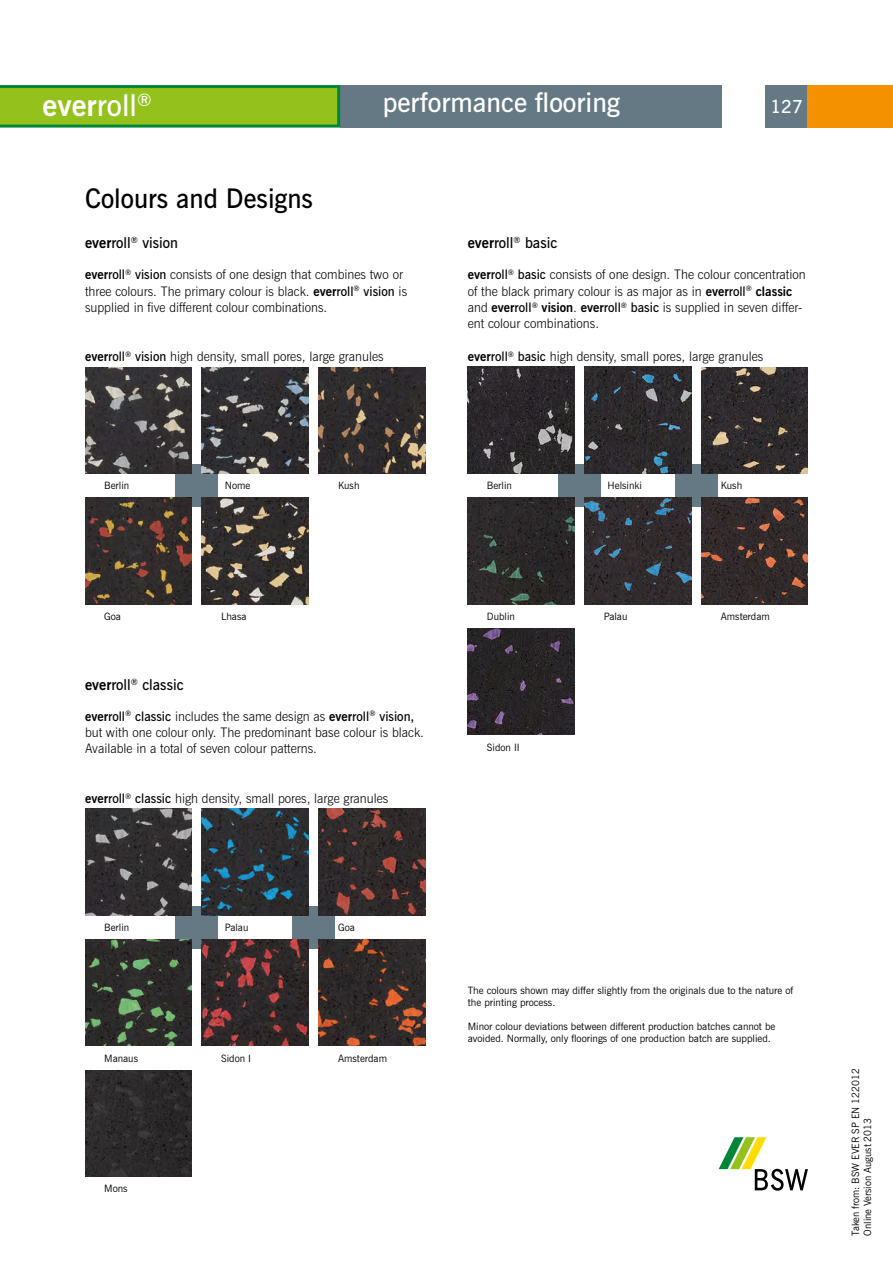
<style>
.page{position:relative;width:893px;height:1263px;background:#fff}
.page>*{position:absolute;margin:0;border:0;box-sizing:border-box;transform-origin:0 0}
.t1{font:700 30px "News Gothic BT";color:#fff}
.t2{font:600 27px "News Gothic BT";color:#fff}
.t3{font:600 27px "News Gothic BT";color:#000}
.t4{font:600 18px "News Gothic BT";color:#fff}
.t5{font:600 17.55px "News Gothic BT";color:#fff}
.t6{font:600 15px "News Gothic BT";color:#000}
.t7{font:300 13.2px/16.4px "News Gothic BT";color:#000}
.t8{font:10.2px/12.1px "News Gothic BT";color:#000}
.s1{font-weight:600}
.s2{font-weight:700}
</style>
<div class="page">
<div style="left:765px;top:85px;width:43px;height:43px;background:#647984"></div>
<div style="left:340px;top:85px;width:382px;height:43px;background:#647984"></div>
<svg style="left:0;top:85px;width:340px;height:43px;background:#7fb822"></svg>
<div style="left:808px;top:85px;width:85px;height:43px;background:#f39100"></div>
<div style="left:175px;top:906px;width:43px;height:42px;background:#647984"></div>
<div style="left:292px;top:906px;width:43px;height:42px;background:#647984"></div>
<div style="left:558px;top:464px;width:43px;height:43px;background:#647984"></div>
<div style="left:675px;top:464px;width:43px;height:43px;background:#647984"></div>
<img style="left:319px;top:939px;width:106px;height:107px">
<img style="left:202px;top:809px;width:106px;height:106px">
<img style="left:85px;top:939px;width:106px;height:107px">
<img style="left:85px;top:809px;width:106px;height:106px">
<img style="left:319px;top:809px;width:106px;height:106px">
<img style="left:202px;top:939px;width:106px;height:107px">
<img style="left:702px;top:367px;width:106px;height:106px">
<img style="left:585px;top:498px;width:106px;height:106px">
<img style="left:468px;top:498px;width:106px;height:106px">
<img style="left:468px;top:628px;width:106px;height:107px">
<img style="left:702px;top:498px;width:106px;height:106px">
<svg style="left:719px;top:1137px;width:89px;height:54px"></svg>
<div style="left:175px;top:464px;width:43px;height:43px;background:#647984"></div>
<img style="left:85px;top:367px;width:106px;height:106px">
<img style="left:85px;top:498px;width:106px;height:106px">
<img style="left:319px;top:367px;width:106px;height:106px">
<img style="left:202px;top:498px;width:106px;height:106px">
<img style="left:202px;top:367px;width:106px;height:106px">
<img style="left:85px;top:1070px;width:106px;height:106px">
<img style="left:468px;top:367px;width:106px;height:106px">
<img style="left:585px;top:367px;width:106px;height:106px">
<p class="t5" style="left:137px;top:89px;width:16px">®</p>
<p class="t2" style="left:383px;top:86px;width:239px">performance flooring</p>
<p class="t1" style="left:43px;top:87px;width:96px">ever<span class="s1">roll</span></p>
<p class="t4" style="left:770px;top:96px;width:34px">127</p>
<p class="t3" style="left:85px;top:182px;width:230px">Colours and Designs</p>
<p class="t6" style="left:85px;top:234px;width:94px"><span class="s2">ever</span>roll<sup>®</sup> vision</p>
<p class="t6" style="left:468px;top:234px;width:91px"><span class="s2">ever</span>roll<sup>®</sup> basic</p>
<p class="t7" style="left:85px;top:266px;width:324px"><span class="s2">ever</span><span class="s1">roll</span><sup>®</sup> <span class="s1">vision</span> consists of one design that combines two or three colours. The primary colour is black. <span class="s2">ever</span><span class="s1">roll</span><sup>®</sup> <span class="s1">vision</span> is supplied in five different colour combinations.</p>
<p class="t7" style="left:468px;top:266px;width:340px"><span class="s2">ever</span><span class="s1">roll</span><sup>®</sup> <span class="s1">basic</span> consists of one design. The colour concentration of the black primary colour is as major as in <span class="s2">ever</span><span class="s1">roll</span><sup>®</sup> <span class="s2">classic </span>and <span class="s2">ever</span><span class="s1">roll</span><sup>®</sup> <span class="s2">vision</span>. <span class="s2">ever</span><span class="s1">roll</span><sup>®</sup> <span class="s1">basic</span> is supplied in seven differ&shy;ent colour combinations.</p>
<p class="t7" style="left:468px;top:348px;width:297px"><span class="s2">ever</span><span class="s1">roll</span><sup>®</sup> <span class="s1">basic</span> high density, small pores, large granules</p>
<p class="t7" style="left:85px;top:348px;width:300px"><span class="s2">ever</span><span class="s1">roll</span><sup>®</sup> <span class="s1">vision</span> high density, small pores, large granules</p>
<p class="t8" style="left:104px;top:479px;width:27px">Berlin</p>
<p class="t8" style="left:225px;top:479px;width:27px">Nome</p>
<p class="t8" style="left:338px;top:479px;width:23px">Kush</p>
<p class="t8" style="left:487px;top:479px;width:27px">Berlin</p>
<p class="t8" style="left:607px;top:479px;width:36px">Helsinki</p>
<p class="t8" style="left:721px;top:479px;width:23px">Kush</p>
<p class="t8" style="left:104px;top:610px;width:18px">Goa</p>
<p class="t8" style="left:221px;top:611px;width:27px">Lhasa</p>
<p class="t6" style="left:85px;top:675px;width:100px"><span class="s2">ever</span>roll<sup>®</sup> classic</p>
<p class="t7" style="left:85px;top:708px;width:340px"><span class="s2">ever</span><span class="s1">roll</span><sup>®</sup> <span class="s1">classic</span> includes the same design as <span class="s2">ever</span><span class="s1">roll</span><sup>®</sup> <span class="s1">vision, </span>but with one colour only. The predominant base colour is black.<br>Available in a total of seven colour patterns.</p>
<p class="t7" style="left:85px;top:790px;width:305px"><span class="s2">ever</span><span class="s1">roll</span><sup>®</sup> <span class="s1">classic</span> high density, small pores, large granules</p>
<p class="t8" style="left:487px;top:610px;width:30px">Dublin</p>
<p class="t8" style="left:487px;top:741px;width:34px">Sidon II</p>
<p class="t8" style="left:604px;top:611px;width:25px">Palau</p>
<p class="t8" style="left:721px;top:610px;width:51px">Amsterdam</p>
<p class="t8" style="left:104px;top:921px;width:27px">Berlin</p>
<p class="t8" style="left:104px;top:1052px;width:35px">Manaus</p>
<p class="t8" style="left:225px;top:921px;width:25px">Palau</p>
<p class="t8" style="left:221px;top:1052px;width:32px">Sidon I</p>
<p class="t8" style="left:338px;top:921px;width:18px">Goa</p>
<p class="t8" style="left:338px;top:1052px;width:51px">Amsterdam</p>
<p class="t8" style="left:468px;top:984px;width:327px">The colours shown may differ slightly from the originals due to the nature of the printing process.</p>
<p class="t8" style="left:468px;top:1020px;width:309px">Minor colour deviations between different production batches cannot be</p>
<p class="t8" style="left:468px;top:1032px;width:305px">avoided. Normally, only floorings of one production batch are supplied.</p>
<p class="t8" style="left:104px;top:1182px;width:25px">Mons</p>
<p class="t8" style="left:849px;top:1235px;width:169px;rotate:-90deg">Taken from: BSW EVER SP EN 122012</p>
<p class="t8" style="left:861px;top:1235px;width:119px;rotate:-90deg">Online Version August 2013</p>
</div>
